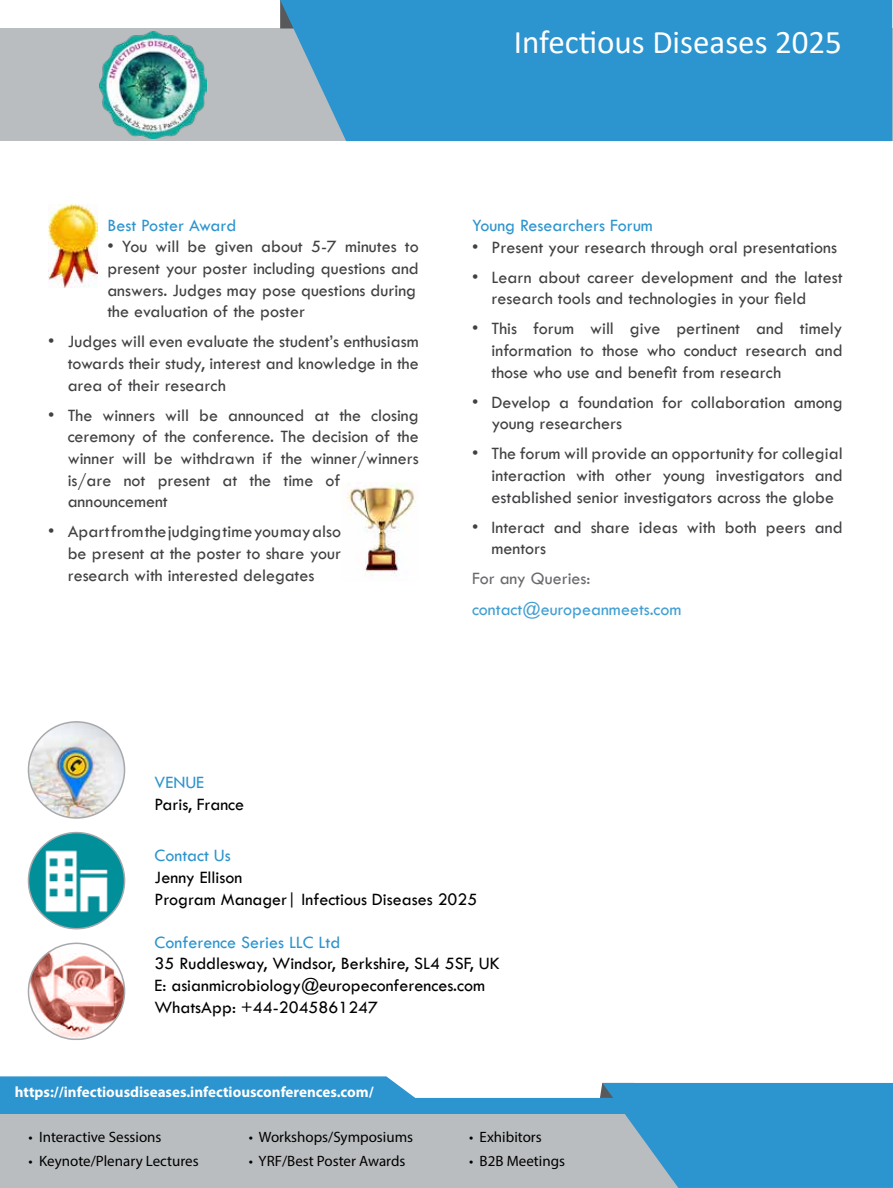
<style>
.page{position:relative;width:893px;height:1188px;background:#fff}
.page>*{position:absolute;margin:0;border:0;box-sizing:border-box;transform-origin:0 0}
.t1{font:33px "Calibri";color:#fff}
.t2{font:18px/21.6px "Tw Cen";color:#414042}
.t3{font:18px/21.6px "Tw Cen";color:#000}
.t4{font:18px "Tw Cen";color:#2c94ce}
.t5{font:18px "Tw Cen";color:#419fd3}
.t6{font:18px "Tw Cen";color:#696a6d}
.t7{font:15px "Myriad Pro";color:#000}
.t8{font:700 15px "Myriad Pro";color:#fff}
</style>
<div class="page">
<div style="left:0;top:1113px;width:598px;height:74px;background:#babdbf"></div>
<div style="left:0;top:28px;width:892px;height:113px;background:#babdbf"></div>
<div style="left:280px;top:0;width:612px;height:141px;background:#2c94ce"></div>
<div style="left:0;top:1097px;width:760px;height:16px;background:#2c94ce"></div>
<svg style="left:598px;top:1082px;width:295px;height:105px;background:#409acc"></svg>
<svg style="left:0;top:1076px;width:420px;height:22px;background:#399ad0"></svg>
<img style="left:100px;top:31px;width:107px;height:107px">
<svg style="left:27px;top:942px;width:99px;height:98px"></svg>
<img style="left:28px;top:722px;width:97px;height:96px;border-radius:48px">
<div style="left:28px;top:721px;width:97px;height:97px;border:2px solid #a7a9ac;border-radius:50%"></div>
<img style="left:28px;top:832px;width:97px;height:96px;border-radius:48px">
<div style="left:28px;top:831px;width:97px;height:98px;border:2px solid #a7a9ac;border-radius:50%"></div>
<img style="left:341px;top:483px;width:75px;height:93px">
<img style="left:48px;top:204px;width:49px;height:84px">
<h1 class="t1" style="left:514px;top:19px;width:330px">Infectious Diseases 2025</h1>
<p class="t4" style="left:107px;top:214px;width:131px">Best Poster Award</p>
<p class="t2" style="left:107px;top:236px;width:313px">• You will be given about 5-7 minutes to present your poster including questions and answers. Judges may pose questions during the evaluation of the poster</p>
<p class="t2" style="left:68px;top:331px;width:353px;text-align:justify;text-indent:-19px">• Judges will even evaluate the student’s enthusiasm towards their study, interest and knowledge in the area of their research</p>
<p class="t2" style="left:68px;top:404px;width:353px;text-indent:-19px">• The winners will be announced at the closing ceremony of the conference. The decision of the winner will be withdrawn if the winner/winners is/are not present at the time of announcement</p>
<p class="t2" style="left:68px;top:520px;width:275px;text-align:justify;text-indent:-19px">• Apart from the judging time you may also be present at the poster to share your research with interested delegates</p>
<p class="t4" style="left:472px;top:214px;width:182px">Young Researchers Forum</p>
<p class="t2" style="left:472px;top:236px;width:366px">• Present your research through oral presentations</p>
<p class="t2" style="left:491px;top:266px;width:353px;text-indent:-19px">• Learn about career development and the latest research tools and technologies in your field</p>
<p class="t2" style="left:491px;top:318px;width:353px;text-align:justify;text-indent:-19px">• This forum will give pertinent and timely information to those who conduct research and those who use and benefit from research</p>
<p class="t2" style="left:491px;top:391px;width:353px;text-indent:-19px">• Develop a foundation for collaboration among young researchers</p>
<p class="t2" style="left:491px;top:443px;width:353px;text-align:justify;text-indent:-19px">• The forum will provide an opportunity for collegial interaction with other young investigators and established senior investigators across the globe</p>
<p class="t2" style="left:491px;top:516px;width:353px;text-indent:-19px">• Interact and share ideas with both peers and mentors</p>
<p class="t6" style="left:472px;top:568px;width:120px">For any Queries:</p>
<p class="t5" style="left:472px;top:598px;width:211px">contact@europeanmeets.com</p>
<p class="t4" style="left:155px;top:771px;width:51px">VENUE</p>
<p class="t3" style="left:155px;top:793px;width:91px">Paris, France</p>
<p class="t4" style="left:155px;top:844px;width:78px">Contact Us</p>
<p class="t3" style="left:155px;top:866px;width:324px">Jenny Ellison<br>Program Manager| Infectious Diseases 2025</p>
<p class="t4" style="left:155px;top:931px;width:187px">Conference Series LLC Ltd</p>
<p class="t3" style="left:155px;top:952px;width:347px">35 Ruddlesway, Windsor, Berkshire, SL4 5SF, UK<br>E: asianmicrobiology@europeconferences.com<br>WhatsApp: +44-2045861247</p>
<p class="t8" style="left:15px;top:1082px;width:360px">https://infectiousdiseases.infectiousconferences.com/</p>
<p class="t7" style="left:28px;top:1127px;width:135px">• Interactive Sessions</p>
<p class="t7" style="left:28px;top:1151px;width:172px">• Keynote/Plenary Lectures</p>
<p class="t7" style="left:249px;top:1127px;width:166px">• Workshops/Symposiums</p>
<p class="t7" style="left:249px;top:1151px;width:158px">• YRF/Best Poster Awards</p>
<p class="t7" style="left:469px;top:1127px;width:74px">• Exhibitors</p>
<p class="t7" style="left:469px;top:1151px;width:98px">• B2B Meetings</p>
</div>
